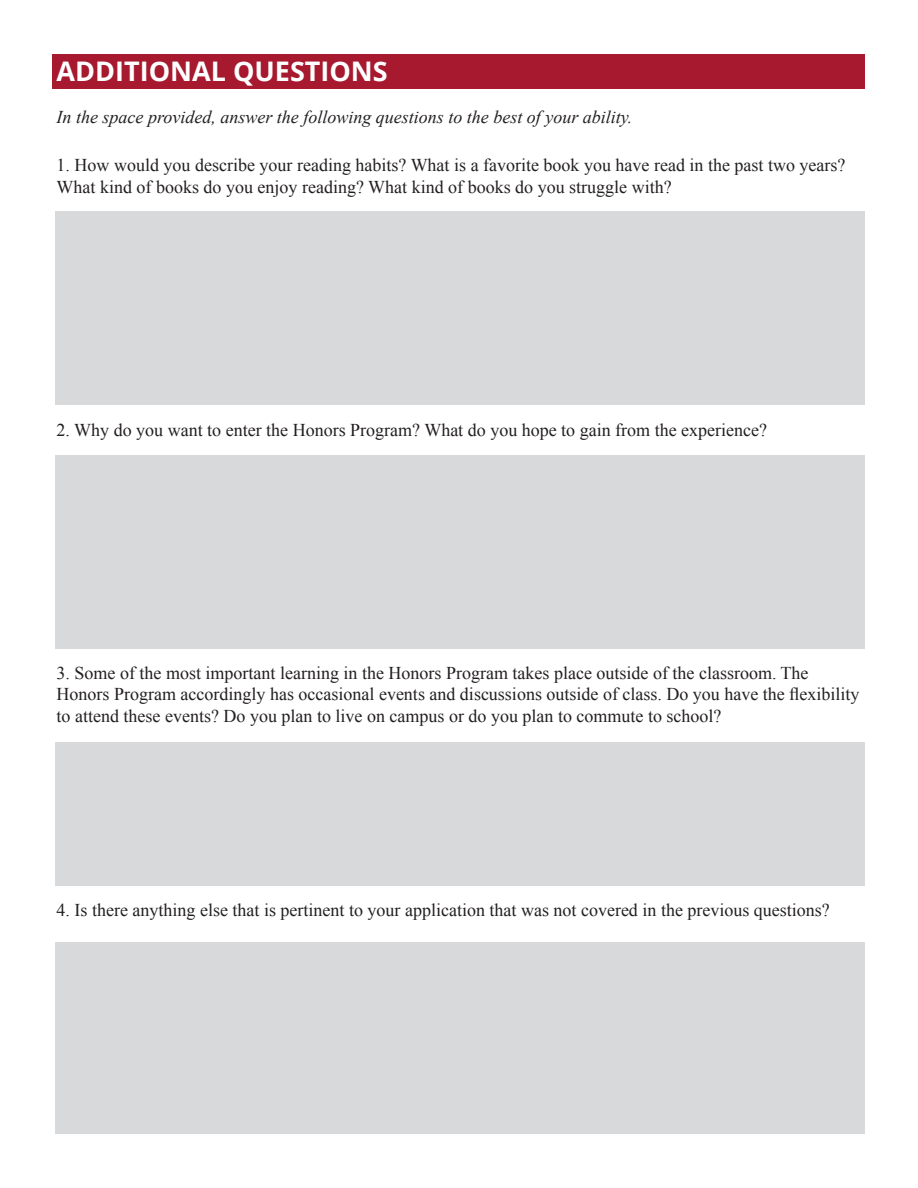
<style>
.page{position:relative;width:918px;height:1188px;background:#fff}
.page>*{position:absolute;margin:0;border:0;box-sizing:border-box;transform-origin:0 0}
.t1{font:700 27px "Open Sans";color:#fff}
.t2{font:18px/21.6px "Times New Roman";color:#231f20}
.t3{font:italic 18px "Times New Roman";color:#231f20}
</style>
<div class="page">
<div style="left:53px;top:54px;width:812px;height:34px;background:#a6192e"></div>
<div style="left:55px;top:212px;width:810px;height:193px;background:#d8d9db"></div>
<div style="left:55px;top:455px;width:810px;height:193px;background:#d8d9db"></div>
<div style="left:55px;top:743px;width:810px;height:143px;background:#d8d9db"></div>
<div style="left:55px;top:943px;width:810px;height:191px;background:#d8d9db"></div>
<p class="t1" style="left:57px;top:52px;width:333px">ADDITIONAL QUESTIONS</p>
<p class="t3" style="left:57px;top:104px;width:577px">In the space provided, answer the following questions to the best of your ability.</p>
<p class="t2" style="left:57px;top:154px;width:790px">1. How would you describe your reading habits? What is a favorite book you have read in the past two years?<br>What kind of books do you enjoy reading? What kind of books do you struggle with?</p>
<p class="t2" style="left:57px;top:419px;width:712px">2. Why do you want to enter the Honors Program? What do you hope to gain from the experience?</p>
<p class="t2" style="left:57px;top:662px;width:804px">3. Some of the most important learning in the Honors Program takes place outside of the classroom. The<br>Honors Program accordingly has occasional events and discussions outside of class. Do you have the flexibility to attend these events? Do you plan to live on campus or do you plan to commute to school?</p>
<p class="t2" style="left:57px;top:899px;width:775px">4. Is there anything else that is pertinent to your application that was not covered in the previous questions?</p>
</div>
